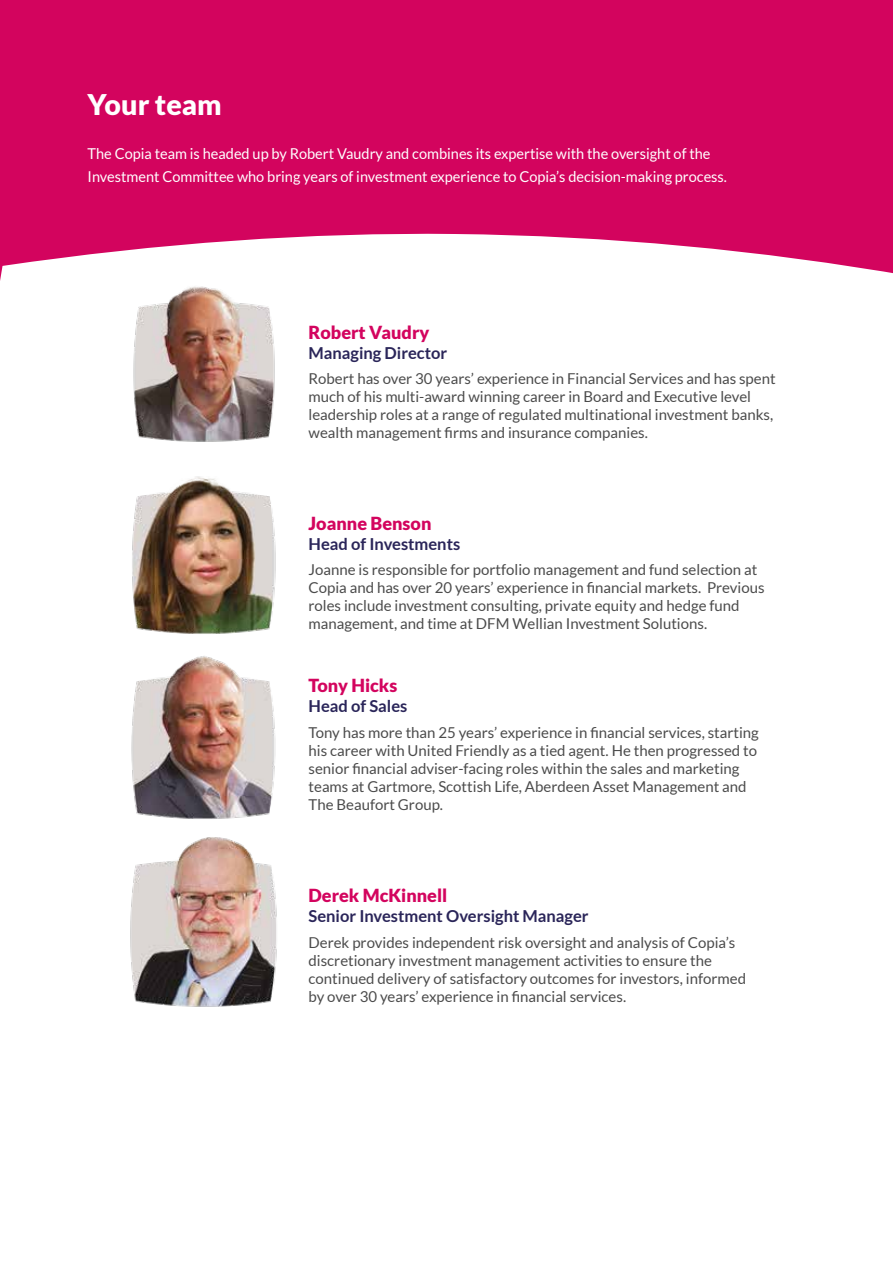
<style>
.page{position:relative;width:893px;height:1263px;background:#d3045e}
.page>*{position:absolute;margin:0;border:0;box-sizing:border-box;transform-origin:0 0}
.t1{font:900 28.5px "Lato";color:#fff}
.t2{font:900 18px "Lato";color:#d3045e}
.t3{font:700 16.5px "Lato";color:#2a2559}
.t4{font:15px/18px "Lato";color:#4b4b4b}
.t5{font:15px/22.5px "Lato";color:#fff}
</style>
<div class="page">
<div style="left:0;top:233px;width:893px;height:841px;background:#fff"></div>
<div style="left:0;top:1074px;width:893px;height:189px;background:#fff"></div>
<img style="left:117px;top:456px;width:179px;height:179px">
<img style="left:114px;top:823px;width:185px;height:185px">
<img style="left:117px;top:641px;width:179px;height:179px">
<img style="left:118px;top:267px;width:177px;height:177px">
<h1 class="t1" style="left:88px;top:88px;width:136px">Your team</h1>
<p class="t5" style="left:88px;top:143px;width:641px">The Copia team is headed up by Robert Vaudry and combines its expertise with the oversight of the<br>Investment Committee who bring years of investment experience to Copia’s decision-making process.</p>
<p class="t2" style="left:309px;top:322px;width:122px">Robert Vaudry</p>
<p class="t3" style="left:309px;top:343px;width:140px">Managing Director</p>
<p class="t4" style="left:309px;top:370px;width:469px">Robert has over 30 years’ experience in Financial Services and has spent much of his multi-award winning career in Board and Executive level leadership roles at a range of regulated multinational investment banks, wealth management firms and insurance companies.</p>
<p class="t2" style="left:309px;top:513px;width:124px">Joanne Benson</p>
<p class="t3" style="left:309px;top:534px;width:153px">Head of Investments</p>
<p class="t4" style="left:309px;top:561px;width:458px">Joanne is responsible for portfolio management and fund selection at Copia and has over 20 years’ experience in financial markets. Previous roles include investment consulting, private equity and hedge fund management, and time at DFM Wellian Investment Solutions.</p>
<p class="t2" style="left:309px;top:675px;width:90px">Tony Hicks</p>
<p class="t3" style="left:309px;top:697px;width:100px">Head of Sales</p>
<p class="t4" style="left:309px;top:723px;width:452px">Tony has more than 25 years’ experience in financial services, starting his career with United Friendly as a tied agent. He then progressed to senior financial adviser-facing roles within the sales and marketing teams at Gartmore, Scottish Life, Aberdeen Asset Management and The Beaufort Group.</p>
<p class="t2" style="left:309px;top:885px;width:140px">Derek McKinnell</p>
<p class="t3" style="left:309px;top:906px;width:282px">Senior Investment Oversight Manager</p>
<p class="t4" style="left:309px;top:933px;width:439px">Derek provides independent risk oversight and analysis of Copia’s discretionary investment management activities to ensure the continued delivery of satisfactory outcomes for investors, informed by over 30 years’ experience in financial services.</p>
</div>
